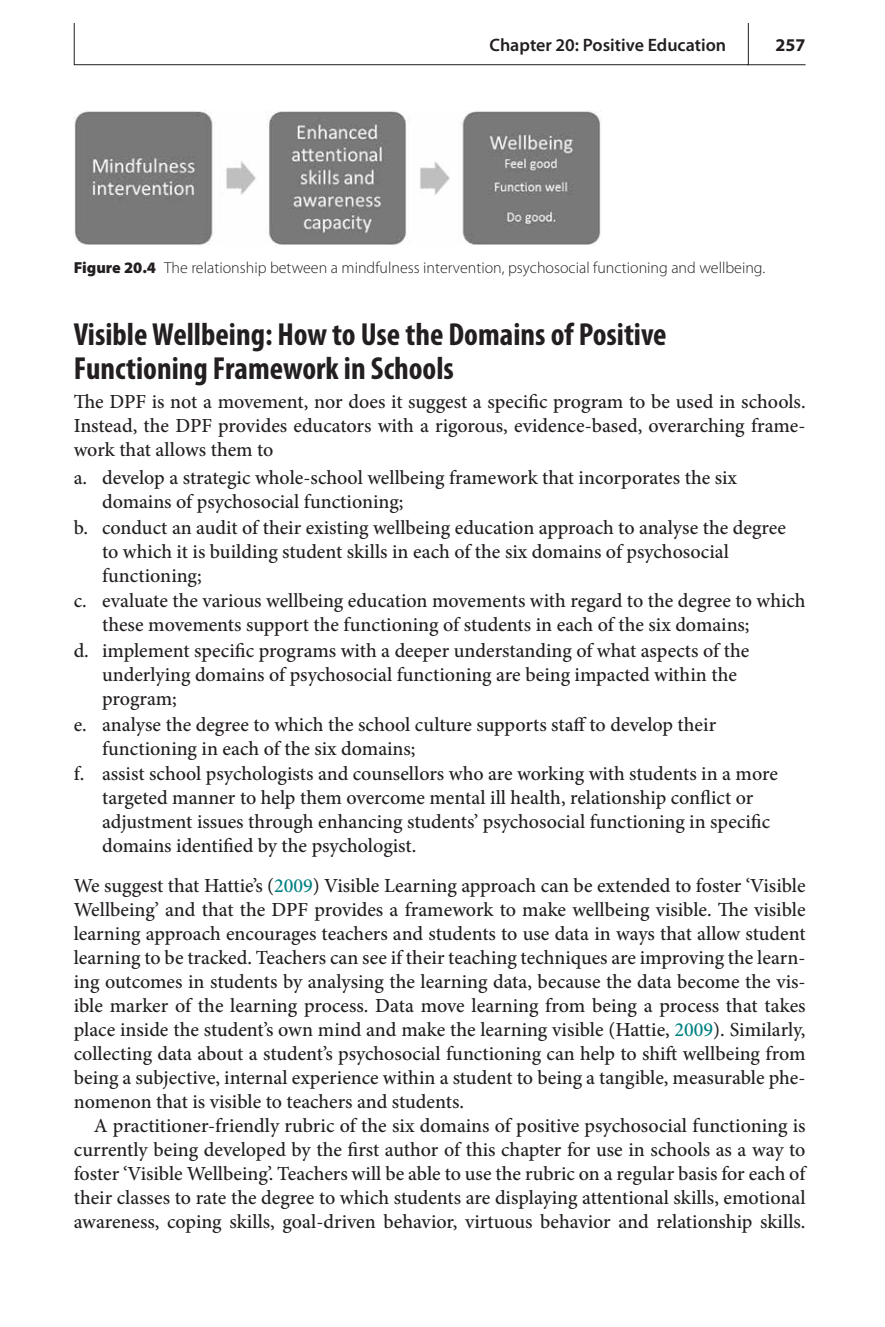
<style>
.page{position:relative;width:885px;height:1327px;background:#fff}
.page>*{position:absolute;margin:0;border:0;box-sizing:border-box;transform-origin:0 0}
.t1{font:700 condensed 32px/34px "Myriad Pro";color:#231f20}
.t2{font:500 20px/24px "Minion Pro";color:#231f20;text-align:justify}
.t3{font:600 18px "Myriad Pro";color:#231f20}
.t4{font:700 18px "Myriad Pro";color:#231f20}
.t5{font:300 16px "Myriad Pro";color:#231f20}
.s1{font-weight:900}
.s2{color:#008080}
</style>
<div class="page">
<svg style="left:74px;top:23px;width:674px;height:42px"></svg>
<hr style="left:747px;top:64px;width:58px;height:1px;background:#231f20">
<img style="left:74px;top:111px;width:527px;height:134px">
<p class="t3" style="left:489px;top:34px;width:238px">Chapter 20: Positive Education</p>
<p class="t4" style="left:775px;top:33px;width:31px">257</p>
<p class="t5" style="left:74px;top:258px;width:693px"><span class="s1">Figure 20.4</span> The relationship between a mindfulness intervention, psychosocial functioning and wellbeing.</p>
<h1 class="t1" style="left:74px;top:317px;width:594px">Visible Wellbeing: How to Use the Domains of Positive<br>Functioning Framework in Schools</h1>
<p class="t2" style="left:74px;top:389px;width:733px">The DPF is not a movement, nor does it suggest a specific program to be used in schools.<br>Instead, the DPF provides educators with a rigorous, evidence-based, overarching frame&shy;work that allows them to</p>
<p class="t2" style="left:74px;top:466px;width:664px">a. develop a strategic whole-school wellbeing framework that incorporates the six</p>
<p class="t2" style="left:102px;top:490px;width:303px">domains of psychosocial functioning;</p>
<p class="t2" style="left:74px;top:515px;width:713px">b. conduct an audit of their existing wellbeing education approach to analyse the degree</p>
<p class="t2" style="left:102px;top:539px;width:628px">to which it is building student skills in each of the six domains of psychosocial</p>
<p class="t2" style="left:102px;top:563px;width:101px">functioning;</p>
<p class="t2" style="left:74px;top:589px;width:733px">c. evaluate the various wellbeing education movements with regard to the degree to which</p>
<p class="t2" style="left:102px;top:613px;width:649px">these movements support the functioning of students in each of the six domains;</p>
<p class="t2" style="left:74px;top:638px;width:677px">d. implement specific programs with a deeper understanding of what aspects of the</p>
<p class="t2" style="left:102px;top:662px;width:636px">underlying domains of psychosocial functioning are being impacted within the</p>
<p class="t2" style="left:102px;top:686px;width:76px">program;</p>
<p class="t2" style="left:74px;top:712px;width:644px">e. analyse the degree to which the school culture supports staff to develop their</p>
<p class="t2" style="left:102px;top:736px;width:315px">functioning in each of the six domains;</p>
<p class="t2" style="left:74px;top:762px;width:705px">f. assist school psychologists and counsellors who are working with students in a more</p>
<p class="t2" style="left:102px;top:786px;width:652px">targeted manner to help them overcome mental ill health, relationship conflict or</p>
<p class="t2" style="left:102px;top:810px;width:669px">adjustment issues through enhancing students’ psychosocial functioning in specific</p>
<p class="t2" style="left:102px;top:834px;width:316px">domains identified by the psychologist.</p>
<p class="t2" style="left:74px;top:873px;width:733px">We suggest that Hattie’s (<span class="s2">2009</span>) Visible Learning approach can be extended to foster ‘Visible Wellbeing’ and that the DPF provides a framework to make wellbeing visible. The visible learning approach encourages teachers and students to use data in ways that allow student learning to be tracked. Teachers can see if their teaching techniques are improving the learn&shy;ing outcomes in students by analysing the learning data, because the data become the vis&shy;ible marker of the learning process. Data move learning from being a process that takes place inside the student’s own mind and make the learning visible (Hattie, <span class="s2">2009</span>). Similarly, collecting data about a student’s psychosocial functioning can help to shift wellbeing from being a subjective, internal experience within a student to being a tangible, measurable phe&shy;nomenon that is visible to teachers and students.</p>
<p class="t2" style="left:74px;top:1113px;width:733px;text-indent:20px">A practitioner-friendly rubric of the six domains of positive psychosocial functioning is currently being developed by the first author of this chapter for use in schools as a way to foster ‘Visible Wellbeing’. Teachers will be able to use the rubric on a regular basis for each of their classes to rate the degree to which students are displaying attentional skills, emotional awareness, coping skills, goal-driven behavior, virtuous behavior and relationship skills.</p>
</div>
